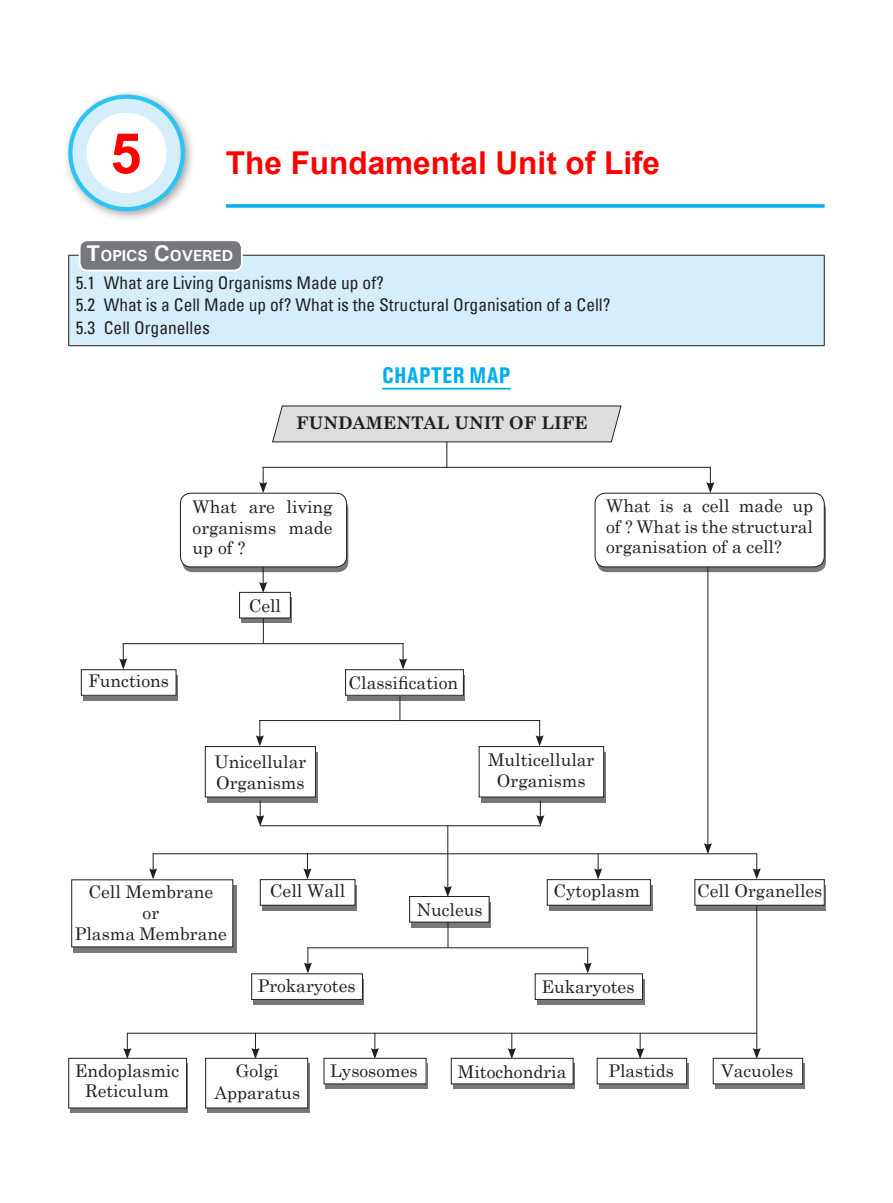
<style>
.page{position:relative;width:893px;height:1203px;background:#fff}
.page>*{position:absolute;margin:0;border:0;box-sizing:border-box;transform-origin:0 0}
.t1{font:700 56px "Arial";color:#f00}
.t2{font:700 31.5px "Arial";color:#f00}
.t3{font:700 condensed 22.75px "Univers";color:#00aeef}
.t4{font:17.5px/20.7px "Century Schoolbook";color:#231f20;text-align:center}
.t5{font:condensed 17.5px/22.6px "Univers";color:#231f20}
.t6{font:700 17.5px "Century Schoolbook";color:#231f20}
.t7{font:700 15.92px "Univers";color:#fff}
.s1{font-size:22.75px}
</style>
<div class="page">
<svg style="left:241px;top:597px;width:51px;height:26px"></svg>
<svg style="left:411px;top:901px;width:80px;height:26px"></svg>
<svg style="left:83px;top:675px;width:95px;height:25px"></svg>
<div style="left:253px;top:978px;width:111px;height:26px;background:linear-gradient(to right,#76787b,#76787b)"></div>
<div style="left:262px;top:884px;width:95px;height:26px;background:linear-gradient(to right,#76787b,#76787b)"></div>
<svg style="left:696px;top:884px;width:130px;height:26px"></svg>
<div style="left:549px;top:884px;width:103px;height:26px;background:linear-gradient(to right,#76787b,#76787b)"></div>
<svg style="left:207px;top:752px;width:110px;height:50px"></svg>
<svg style="left:73px;top:885px;width:164px;height:67px"></svg>
<svg style="left:481px;top:751px;width:124px;height:51px"></svg>
<svg style="left:347px;top:675px;width:118px;height:25px"></svg>
<div style="left:537px;top:978px;width:107px;height:26px;background:linear-gradient(to right,#76787b,#76787b)"></div>
<div style="left:715px;top:1063px;width:89px;height:25px;background:linear-gradient(to right,#76787b,#76787b)"></div>
<div style="left:599px;top:1063px;width:89px;height:25px;background:linear-gradient(to right,#76787b,#76787b)"></div>
<div style="left:326px;top:1063px;width:102px;height:25px;background:linear-gradient(to right,#76787b,#76787b)"></div>
<div style="left:207px;top:1063px;width:102px;height:50px;background:linear-gradient(to right,#76787b,#76787b)"></div>
<div style="left:70px;top:1063px;width:118px;height:50px;background:linear-gradient(to right,#76787b,#76787b)"></div>
<svg style="left:453px;top:1063px;width:122px;height:25px"></svg>
<svg style="left:182px;top:498px;width:166px;height:74px"></svg>
<svg style="left:596px;top:498px;width:230px;height:74px"></svg>
<svg style="left:226px;top:204px;width:598px;height:4px;background:#1fb7f0"></svg>
<hr style="left:382px;top:388px;width:128px;height:1px;background:#00aeef">
<div style="left:69px;top:255px;width:755px;height:90px;background:#d4effb"></div>
<hr style="left:68px;top:255px;width:756px;height:1px;background:#231f20">
<hr style="left:68px;top:255px;width:1px;height:90px;background:#231f20">
<hr style="left:823px;top:255px;width:1px;height:90px;background:#231f20">
<hr style="left:68px;top:345px;width:756px;height:1px;background:#231f20">
<div style="left:80px;top:240px;width:162px;height:30px;background:#76787b;border-radius:8px"></div>
<div style="left:79px;top:239px;width:164px;height:32px;border:2px solid #fff;border-radius:8px"></div>
<svg style="left:263px;top:618px;width:1px;height:25px"></svg>
<svg style="left:447px;top:922px;width:1px;height:25px"></svg>
<svg style="left:399px;top:695px;width:1px;height:25px"></svg>
<svg style="left:259px;top:405px;width:363px;height:87px"></svg>
<svg style="left:259px;top:567px;width:8px;height:25px"></svg>
<hr style="left:447px;top:853px;width:1px;height:35px;background:#231f20">
<svg style="left:444px;top:885px;width:8px;height:11px"></svg>
<svg style="left:447px;top:826px;width:1px;height:27px"></svg>
<hr style="left:707px;top:566px;width:1px;height:279px;background:#231f20">
<svg style="left:704px;top:843px;width:8px;height:10px"></svg>
<svg style="left:119px;top:643px;width:8px;height:26px"></svg>
<svg style="left:304px;top:948px;width:8px;height:25px"></svg>
<svg style="left:303px;top:854px;width:8px;height:25px"></svg>
<svg style="left:256px;top:800px;width:8px;height:26px"></svg>
<svg style="left:536px;top:800px;width:8px;height:26px"></svg>
<svg style="left:752px;top:853px;width:8px;height:26px"></svg>
<hr style="left:756px;top:904px;width:1px;height:146px;background:#231f20">
<svg style="left:752px;top:1047px;width:8px;height:10px"></svg>
<svg style="left:594px;top:854px;width:8px;height:25px"></svg>
<svg style="left:636px;top:1033px;width:8px;height:24px"></svg>
<svg style="left:507px;top:1033px;width:9px;height:24px"></svg>
<svg style="left:251px;top:1033px;width:8px;height:24px"></svg>
<svg style="left:371px;top:1033px;width:8px;height:24px"></svg>
<svg style="left:123px;top:1033px;width:8px;height:24px"></svg>
<svg style="left:256px;top:721px;width:8px;height:25px"></svg>
<svg style="left:149px;top:853px;width:8px;height:26px"></svg>
<svg style="left:706px;top:467px;width:8px;height:25px"></svg>
<svg style="left:399px;top:643px;width:8px;height:26px"></svg>
<svg style="left:583px;top:947px;width:8px;height:26px"></svg>
<svg style="left:535px;top:720px;width:8px;height:26px"></svg>
<hr style="left:262px;top:467px;width:448px;height:1px;background:#231f20">
<hr style="left:153px;top:853px;width:604px;height:1px;background:#231f20">
<hr style="left:260px;top:825px;width:280px;height:1px;background:#231f20">
<hr style="left:127px;top:1032px;width:630px;height:1px;background:#231f20">
<hr style="left:123px;top:643px;width:280px;height:1px;background:#231f20">
<hr style="left:307px;top:947px;width:281px;height:1px;background:#231f20">
<hr style="left:259px;top:720px;width:281px;height:1px;background:#231f20">
<div style="left:239px;top:592px;width:51px;height:26px;background:#fff"></div>
<div style="left:239px;top:592px;width:52px;height:26px;border:1px solid #231f20"></div>
<div style="left:409px;top:896px;width:80px;height:26px;background:#fff"></div>
<div style="left:409px;top:896px;width:80px;height:26px;border:1px solid #231f20"></div>
<div style="left:81px;top:669px;width:95px;height:26px;background:#fff"></div>
<div style="left:81px;top:669px;width:95px;height:26px;border:1px solid #231f20"></div>
<div style="left:252px;top:973px;width:110px;height:26px;background:#fff"></div>
<div style="left:260px;top:879px;width:95px;height:26px;background:#fff"></div>
<div style="left:260px;top:879px;width:95px;height:26px;border:1px solid #231f20"></div>
<div style="left:694px;top:879px;width:130px;height:26px;background:#fff"></div>
<div style="left:694px;top:879px;width:130px;height:26px;border:1px solid #231f20"></div>
<div style="left:547px;top:879px;width:103px;height:26px;background:#fff"></div>
<div style="left:547px;top:879px;width:103px;height:26px;border:1px solid #231f20"></div>
<div style="left:205px;top:746px;width:110px;height:51px;background:#fff"></div>
<div style="left:205px;top:746px;width:111px;height:51px;border:1px solid #231f20"></div>
<div style="left:72px;top:879px;width:161px;height:67px;background:#fff"></div>
<div style="left:479px;top:746px;width:124px;height:51px;background:#fff"></div>
<div style="left:478px;top:746px;width:126px;height:51px;border:1px solid #231f20"></div>
<div style="left:345px;top:669px;width:118px;height:26px;background:#fff"></div>
<div style="left:345px;top:669px;width:119px;height:26px;border:1px solid #231f20"></div>
<div style="left:535px;top:973px;width:107px;height:26px;background:#fff"></div>
<div style="left:713px;top:1058px;width:89px;height:25px;background:#fff"></div>
<div style="left:712px;top:1057px;width:91px;height:27px;border:1px solid #231f20"></div>
<div style="left:597px;top:1058px;width:89px;height:25px;background:#fff"></div>
<div style="left:596px;top:1057px;width:91px;height:27px;border:1px solid #231f20"></div>
<div style="left:324px;top:1058px;width:102px;height:25px;background:#fff"></div>
<div style="left:323px;top:1057px;width:103px;height:27px;border:1px solid #231f20"></div>
<div style="left:206px;top:1058px;width:102px;height:49px;background:#fff"></div>
<div style="left:205px;top:1057px;width:103px;height:51px;border:1px solid #231f20"></div>
<div style="left:69px;top:1058px;width:117px;height:49px;background:#fff"></div>
<div style="left:68px;top:1057px;width:119px;height:51px;border:1px solid #231f20"></div>
<div style="left:451px;top:1058px;width:122px;height:25px;background:#fff"></div>
<div style="left:451px;top:1057px;width:122px;height:27px;border:1px solid #231f20"></div>
<div style="left:180px;top:493px;width:166px;height:74px;background:#fff;border-radius:10px"></div>
<div style="left:180px;top:492px;width:167px;height:75px;border:1px solid #231f20;border-radius:10px"></div>
<div style="left:595px;top:493px;width:229px;height:74px;background:#fff;border-radius:10px"></div>
<div style="left:594px;top:492px;width:230px;height:75px;border:1px solid #231f20;border-radius:10px"></div>
<div style="left:63px;top:89px;width:133px;height:133px;background:#231f20;opacity:.4"></div>
<div style="left:70px;top:97px;width:113px;height:112px;background:#d4effb;border-radius:50%"></div>
<div style="left:68px;top:95px;width:117px;height:116px;border:4px solid #2bc4f3;border-radius:50%"></div>
<div style="left:86px;top:113px;width:81px;height:80px;background:#fff;border-radius:50%"></div>
<h1 class="t1" style="left:110px;top:114px;width:33px">5</h1>
<h2 class="t2" style="left:226px;top:141px;width:436px">The Fundamental Unit of Life</h2>
<p class="t7" style="left:86px;top:245px;width:149px"><span class="s1">T</span>OPICS <span class="s1">C</span>OVERED</p>
<p class="t5" style="left:76px;top:271px;width:536px">5.1 What are Living Organisms Made up of?<br>5.2 What is a Cell Made up of? What is the Structural Organisation of a Cell?<br>5.3 Cell Organelles</p>
<h3 class="t3" style="left:382px;top:361px;width:130px">CHAPTER MAP</h3>
<p class="t6" style="left:296px;top:409px;width:293px">FUNDAMENTAL UNIT OF LIFE</p>
<p class="t4" style="left:192px;top:495px;width:142px;text-align:justify">What are living organisms made up of ?</p>
<p class="t4" style="left:606px;top:494px;width:208px;text-align:justify">What is a cell made up of ? What is the structural organisation of a cell?</p>
<p class="t4" style="left:88px;top:669px;width:82px">Functions</p>
<p class="t4" style="left:249px;top:593px;width:34px">Cell</p>
<p class="t4" style="left:214px;top:749px;width:93px;text-align:left">Unicellular<br>Organisms</p>
<p class="t4" style="left:348px;top:670px;width:111px">Classification</p>
<p class="t4" style="left:488px;top:748px;width:108px">Multicellular<br>Organisms</p>
<p class="t4" style="left:75px;top:880px;width:154px">Cell Membrane<br>or<br>Plasma Membrane</p>
<p class="t4" style="left:270px;top:879px;width:77px">Cell Wall</p>
<p class="t4" style="left:553px;top:879px;width:88px">Cytoplasm</p>
<p class="t4" style="left:697px;top:879px;width:127px">Cell Organelles</p>
<p class="t4" style="left:258px;top:973px;width:99px">Prokaryotes</p>
<p class="t4" style="left:417px;top:897px;width:67px">Nucleus</p>
<p class="t4" style="left:541px;top:974px;width:95px">Eukaryotes</p>
<p class="t4" style="left:236px;top:1058px;width:44px">Golgi</p>
<p class="t4" style="left:330px;top:1058px;width:89px">Lysosomes</p>
<p class="t4" style="left:608px;top:1059px;width:67px">Plastids</p>
<p class="t4" style="left:721px;top:1059px;width:73px">Vacuoles</p>
<p class="t4" style="left:214px;top:1080px;width:87px">Apparatus</p>
<p class="t4" style="left:75px;top:1058px;width:106px">Endoplasmic<br>Reticulum</p>
<p class="t4" style="left:458px;top:1059px;width:110px">Mitochondria</p>
</div>
